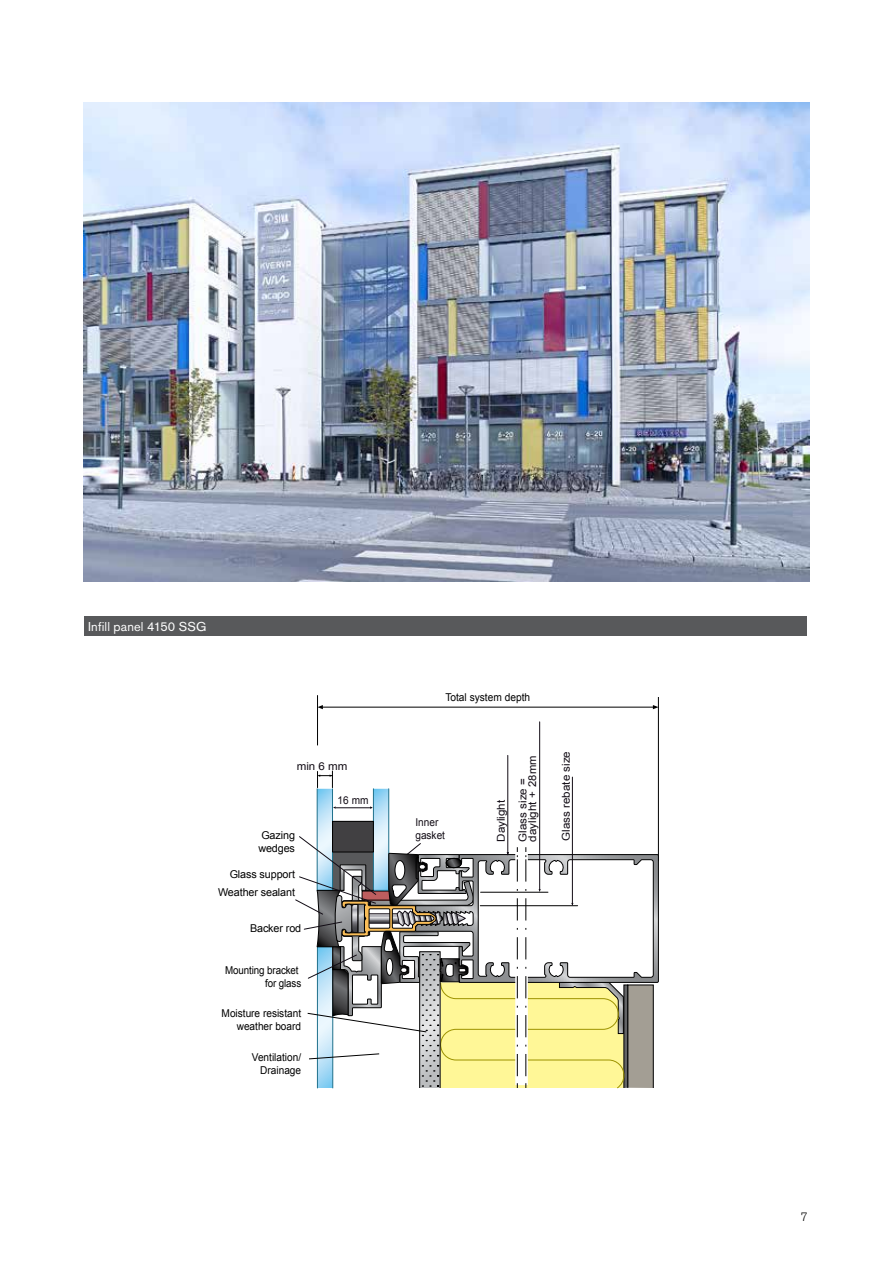
<style>
.page{position:relative;width:893px;height:1263px;background:#fff}
.page>*{position:absolute;margin:0;border:0;box-sizing:border-box;transform-origin:0 0}
.t1{font:12.75px "Akzidenz Grotesk Pro";letter-spacing:.01em;color:#fff}
.t2{font:300 12px "Akzidenz Grotesk Pro";color:#000}
.t3{font:10.8px/21.8px "Arial";color:#120c15;scale:1.07 1}
.t4{font:10.8px/12.9px "Arial";letter-spacing:-.01em;color:#000;text-align:right;scale:.93 1}
.t5{font:10.8px/18.8px "Arial";letter-spacing:-.01em;color:#000;text-align:right}
.t6{font:10.8px/12.9px "Arial";letter-spacing:-.01em;color:#000;text-align:right;scale:.91 1}
.t7{font:10.8px "Arial";letter-spacing:-.01em;color:#000;scale:.94 1}
.t8{font:10.8px/12.9px "Arial";color:#120c15;scale:.93 1}
</style>
<div class="page">
<hr style="left:658px;top:697px;width:1px;height:164px;background:#000">
<hr style="left:317px;top:695px;width:1px;height:50px;background:#000">
<hr style="left:321px;top:707px;width:332px;height:1px;background:#000">
<svg style="left:318px;top:705px;width:5px;height:4px"></svg>
<svg style="left:653px;top:705px;width:5px;height:4px"></svg>
<hr style="left:507px;top:755px;width:1px;height:100px;background:#120c15">
<hr style="left:539px;top:722px;width:1px;height:168px;background:#120c15">
<svg style="left:295px;top:771px;width:364px;height:318px"></svg>
<img style="left:84px;top:102px;width:725px;height:479px">
<div style="left:84px;top:617px;width:723px;height:19px;background:#58595b"></div>
<p class="t1" style="left:88px;top:618px;width:120px">Infill panel 4150 SSG</p>
<p class="t3" style="left:297px;top:755px;width:49px">min 6 mm</p>
<p class="t5" style="left:258px;top:828px;width:38px;line-height:12.9px;text-align:left">Gazing wedges</p>
<p class="t5" style="left:218px;top:864px;width:78px">Glass support<br>Weather sealant</p>
<p class="t5" style="left:250px;top:918px;width:53px">Backer rod</p>
<p class="t6" style="left:225px;top:964px;width:85px">Mounting bracket for glass</p>
<p class="t4" style="left:222px;top:1007px;width:87px">Moisture resistant weather board</p>
<p class="t4" style="left:252px;top:1051px;width:55px">Ventilation/<br>Drainage</p>
<p class="t8" style="left:338px;top:793px;width:35px">16 mm</p>
<p class="t7" style="left:445px;top:690px;width:92px">Total system depth</p>
<p class="t8" style="left:415px;top:816px;width:33px">Inner gasket</p>
<p class="t3" style="left:521px;top:841px;width:82px;rotate:-90deg">daylight + 28mm</p>
<p class="t3" style="left:555px;top:841px;width:85px;rotate:-90deg">Glass rebate size</p>
<p class="t3" style="left:490px;top:842px;width:61px;rotate:-90deg">Daylight<br>Glass size =</p>
<p class="t2" style="left:801px;top:1209px;width:8px">7</p>
</div>
